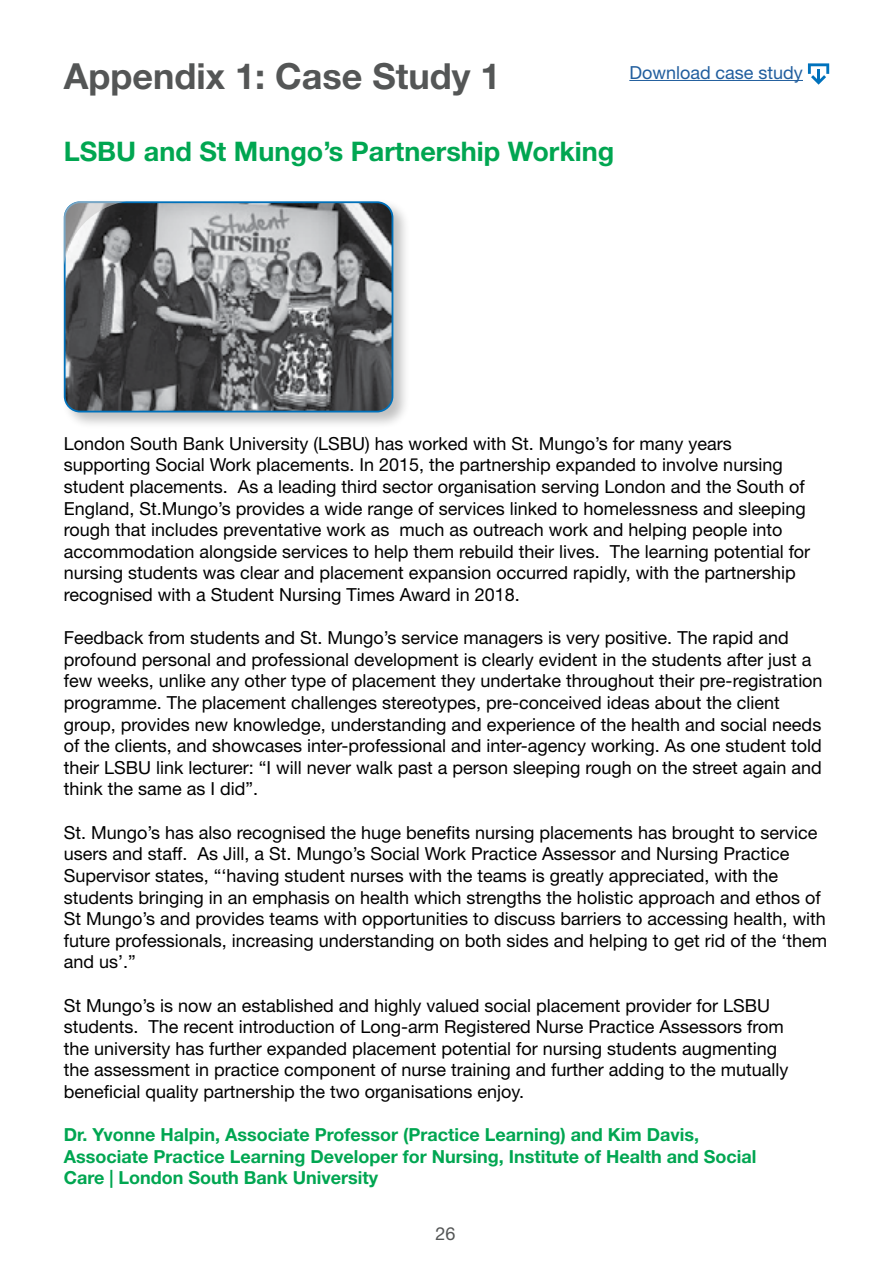
<style>
.page{position:relative;width:893px;height:1263px;background:#fff}
.page>*{position:absolute;margin:0;border:0;box-sizing:border-box;transform-origin:0 0}
.t1{font:700 36px "Helvetica Neue LT Std";color:#545656}
.t2{font:700 27px "Helvetica Neue LT Std";color:#00a651}
.t3{font:18px/21.6px "Helvetica Neue LT Std";color:#000}
.t4{font:700 18px/21.6px "Helvetica Neue LT Std";color:#00a651}
.t5{font:18px "Helvetica Neue LT Std";color:#215e9e}
.t6{font:18px "Helvetica Neue LT Std";color:#545656}
</style>
<div class="page">
<div style="left:61px;top:199px;width:350px;height:231px;background:#000;opacity:.25"></div>
<img style="left:65px;top:202px;width:327px;height:210px">
<div style="left:64px;top:201px;width:329px;height:211px;border:2px solid #0071bb;border-radius:15px"></div>
<svg style="left:64px;top:201px;width:63px;height:66px"></svg>
<hr style="left:629px;top:80px;width:174px;height:1px;background:#215e9e">
<svg style="left:808px;top:63px;width:21px;height:22px"></svg>
<p class="t1" style="left:64px;top:54px;width:438px">Appendix 1: Case Study 1</p>
<p class="t2" style="left:64px;top:134px;width:552px">LSBU and St Mungo’s Partnership Working</p>
<p class="t5" style="left:629px;top:62px;width:175px">Download case study</p>
<p class="t3" style="left:64px;top:432px;width:748px">London South Bank University (LSBU) has worked with St. Mungo’s for many years supporting Social Work placements. In 2015, the partnership expanded to involve nursing student placements. As a leading third sector organisation serving London and the South of England, St.Mungo’s provides a wide range of services linked to homelessness and sleeping rough that includes preventative work as much as outreach work and helping people into accommodation alongside services to help them rebuild their lives. The learning potential for nursing students was clear and placement expansion occurred rapidly, with the partnership recognised with a Student Nursing Times Award in 2018.</p>
<p class="t3" style="left:64px;top:627px;width:760px">Feedback from students and St. Mungo’s service managers is very positive. The rapid and profound personal and professional development is clearly evident in the students after just a few weeks, unlike any other type of placement they undertake throughout their pre-registration programme. The placement challenges stereotypes, pre-conceived ideas about the client group, provides new knowledge, understanding and experience of the health and social needs of the clients, and showcases inter-professional and inter-agency working. As one student told their LSBU link lecturer: “I will never walk past a person sleeping rough on the street again and think the same as I did”.</p>
<p class="t3" style="left:64px;top:821px;width:765px">St. Mungo’s has also recognised the huge benefits nursing placements has brought to service users and staff. As Jill, a St. Mungo’s Social Work Practice Assessor and Nursing Practice Supervisor states, “‘having student nurses with the teams is greatly appreciated, with the students bringing in an emphasis on health which strengths the holistic approach and ethos of St Mungo’s and provides teams with opportunities to discuss barriers to accessing health, with future professionals, increasing understanding on both sides and helping to get rid of the ‘them and us’.”</p>
<p class="t3" style="left:64px;top:994px;width:726px">St Mungo’s is now an established and highly valued social placement provider for LSBU students. The recent introduction of Long-arm Registered Nurse Practice Assessors from the university has further expanded placement potential for nursing students augmenting the assessment in practice component of nurse training and further adding to the mutually beneficial quality partnership the two organisations enjoy.</p>
<p class="t4" style="left:64px;top:1123px;width:694px">Dr. Yvonne Halpin, Associate Professor (Practice Learning) and Kim Davis,<br>Associate Practice Learning Developer for Nursing, Institute of Health and Social<br>Care | London South Bank University</p>
<p class="t6" style="left:435px;top:1222px;width:22px">26</p>
</div>
